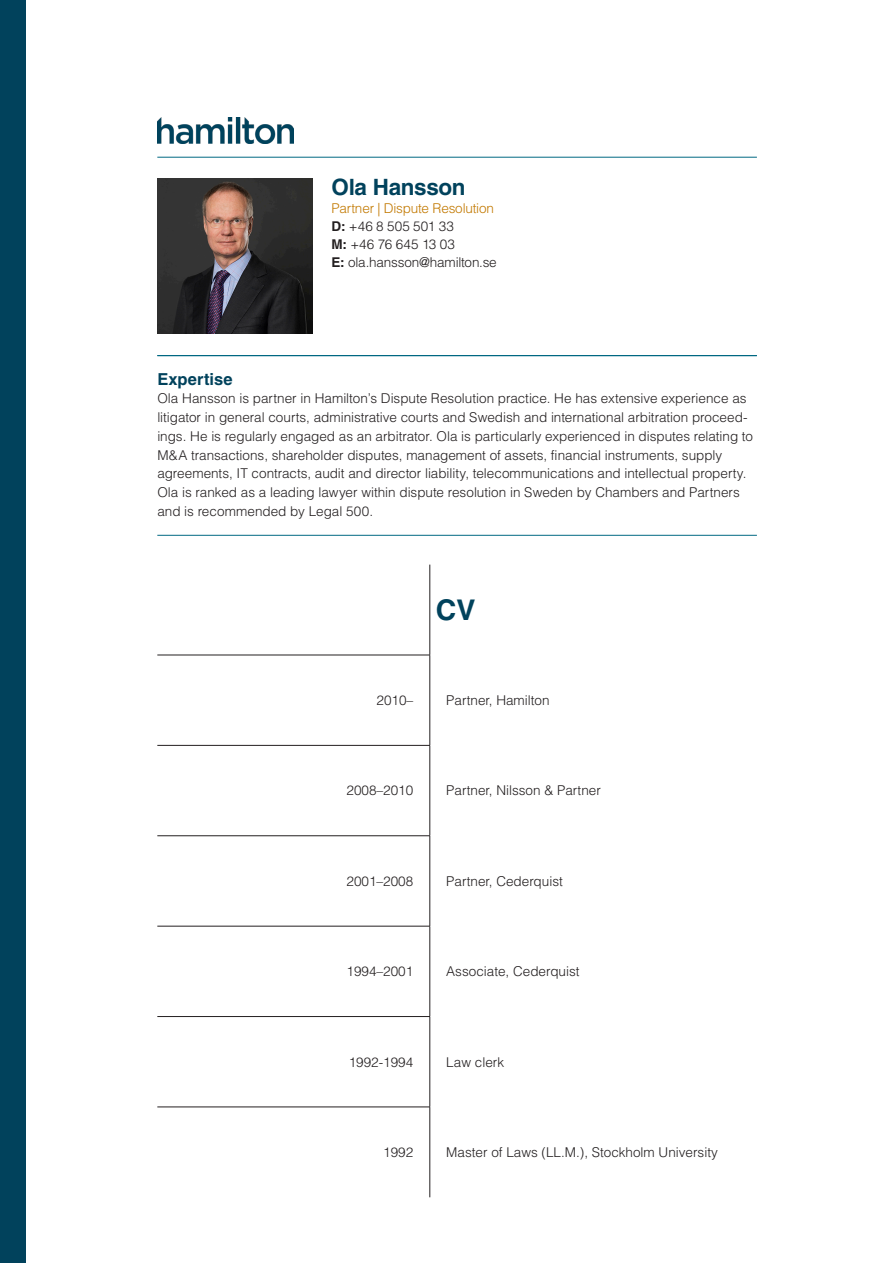
<style>
.page{position:relative;width:893px;height:1263px;background:#fff}
.page>*{position:absolute;margin:0;border:0;box-sizing:border-box;transform-origin:0 0}
.t1{font:700 28.5px "Helvetica LT Pro";color:#01425c}
.Brödtext{font:700 22.5px "Helvetica LT Pro";letter-spacing:-.015em;color:#01425c}
.Brödtext-2{font:700 16.5px "Helvetica LT Pro";letter-spacing:.005em;color:#01425c}
.Brödtext-3{font:300 13.5px/18.8px "Helvetica LT Pro";color:#231f20}
.s1{color:#c27900}
.s2{font-weight:700}
</style>
<div class="page">
<div style="left:0;top:0;width:26px;height:1263px;background:#01425c"></div>
<hr style="left:157px;top:157px;width:600px;height:1px;background:#006882">
<hr style="left:157px;top:355px;width:600px;height:1px;background:#006882">
<hr style="left:157px;top:535px;width:600px;height:1px;background:#006882">
<img style="left:157px;top:118px;width:136px;height:26px">
<img style="left:157px;top:179px;width:156px;height:155px">
<hr style="left:430px;top:565px;width:1px;height:90px;background:#231f20">
<hr style="left:157px;top:655px;width:273px;height:1px;background:#231f20">
<hr style="left:430px;top:655px;width:1px;height:90px;background:#231f20">
<hr style="left:157px;top:745px;width:273px;height:1px;background:#231f20">
<hr style="left:430px;top:745px;width:1px;height:90px;background:#231f20">
<hr style="left:157px;top:835px;width:273px;height:1px;background:#231f20">
<hr style="left:430px;top:836px;width:1px;height:90px;background:#231f20">
<hr style="left:157px;top:926px;width:273px;height:1px;background:#231f20">
<hr style="left:430px;top:926px;width:1px;height:90px;background:#231f20">
<hr style="left:157px;top:1016px;width:273px;height:1px;background:#231f20">
<hr style="left:430px;top:1017px;width:1px;height:90px;background:#231f20">
<hr style="left:157px;top:1107px;width:273px;height:1px;background:#231f20">
<hr style="left:430px;top:1107px;width:1px;height:90px;background:#231f20">
<p class="Brödtext" style="left:331px;top:173px;width:136px">Ola Hansson</p>
<p class="Brödtext-3" style="left:331px;top:199px;width:167px;line-height:18px"><span class="s1">Partner | Dispute Resolution<br></span><span class="s2">D:</span> +46 8 505 501 33<br><span class="s2">M:</span> +46 76 645 13 03<br><span class="s2">E:</span> ola.hansson@hamilton.se</p>
<p class="Brödtext-2" style="left:157px;top:369px;width:77px">Expertise</p>
<p class="Brödtext-3" style="left:157px;top:389px;width:597px">Ola Hansson is partner in Hamilton’s Dispute Resolution practice. He has extensive experience as litigator in general courts, administrative courts and Swedish and international arbitration proceed&shy;ings. He is regularly engaged as an arbitrator. Ola is particularly experienced in disputes relating to M&amp;A transactions, shareholder disputes, management of assets, financial instruments, supply agreements, IT contracts, audit and director liability, telecommunications and intellectual property.<br>Ola is ranked as a leading lawyer within dispute resolution in Sweden by Chambers and Partners and is recommended by Legal 500.</p>
<p class="t1" style="left:436px;top:593px;width:41px">CV</p>
<p class="Brödtext-3" style="left:377px;top:691px;width:38px">2010–</p>
<p class="Brödtext-3" style="left:446px;top:691px;width:105px">Partner, Hamilton</p>
<p class="Brödtext-3" style="left:346px;top:781px;width:68px">2008–2010</p>
<p class="Brödtext-3" style="left:446px;top:781px;width:156px">Partner, Nilsson &amp; Partner</p>
<p class="Brödtext-3" style="left:346px;top:871px;width:68px">2001–2008</p>
<p class="Brödtext-3" style="left:446px;top:871px;width:118px">Partner, Cederquist</p>
<p class="Brödtext-3" style="left:346px;top:962px;width:68px">1994–2001</p>
<p class="Brödtext-3" style="left:446px;top:962px;width:135px">Associate, Cederquist</p>
<p class="Brödtext-3" style="left:349px;top:1052px;width:66px">1992-1994</p>
<p class="Brödtext-3" style="left:446px;top:1052px;width:59px">Law clerk</p>
<p class="Brödtext-3" style="left:383px;top:1143px;width:32px">1992</p>
<p class="Brödtext-3" style="left:446px;top:1143px;width:273px">Master of Laws (LL.M.), Stockholm University</p>
</div>
